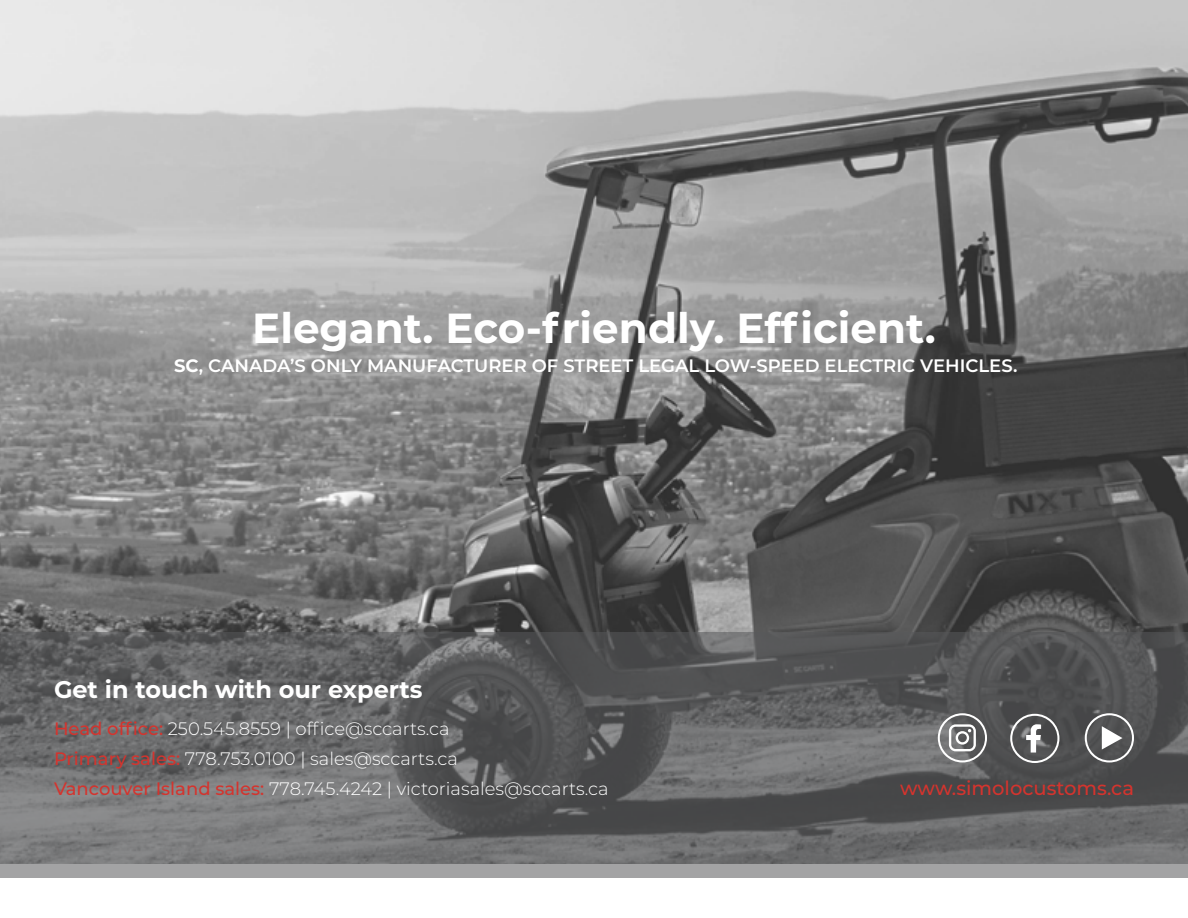
<style>
.page{position:relative;width:1188px;height:918px;background:#fff}
.page>*{position:absolute;margin:0;border:0;box-sizing:border-box;transform-origin:0 0}
.t1{font:700 42px "Montserrat";color:#fff}
.t2{font:700 24px "Montserrat";color:#fff}
.t3{font:500 19.5px "Montserrat";color:#d4342e}
.t4{font:300 18px/30px "Montserrat";color:#fff}
.t5{font:600 18px "Montserrat";color:#fff}
.s1{font-weight:700}
.s2{font-weight:500;color:#d4342e}
</style>
<div class="page">
<img style="left:0;top:0;width:1188px;height:632px">
<svg style="left:0;top:632px;width:1188px;height:246px;background:#656667"></svg>
<svg style="left:938px;top:713px;width:49px;height:49px"></svg>
<svg style="left:1010px;top:714px;width:49px;height:49px"></svg>
<svg style="left:1085px;top:713px;width:49px;height:49px"></svg>
<h1 class="t1" style="left:252px;top:298px;width:685px">Elegant. Eco-friendly. Efficient.</h1>
<p class="t5" style="left:174px;top:353px;width:845px"><span class="s1">SC</span>, CANADA’S ONLY MANUFACTURER OF STREET LEGAL LOW-SPEED ELECTRIC VEHICLES.</p>
<h2 class="t2" style="left:54px;top:672px;width:370px">Get in touch with our experts</h2>
<p class="t4" style="left:54px;top:713px;width:556px"><span class="s2">Head office:</span> 250.545.8559 | office@sccarts.ca<br><span class="s2">Primary sales:</span> 778.753.0100 | sales@sccarts.ca<br><span class="s2">Vancouver Island sales:</span> 778.745.4242 | victoriasales@sccarts.ca</p>
<p class="t3" style="left:900px;top:774px;width:235px">www.simolocustoms.ca</p>
</div>
